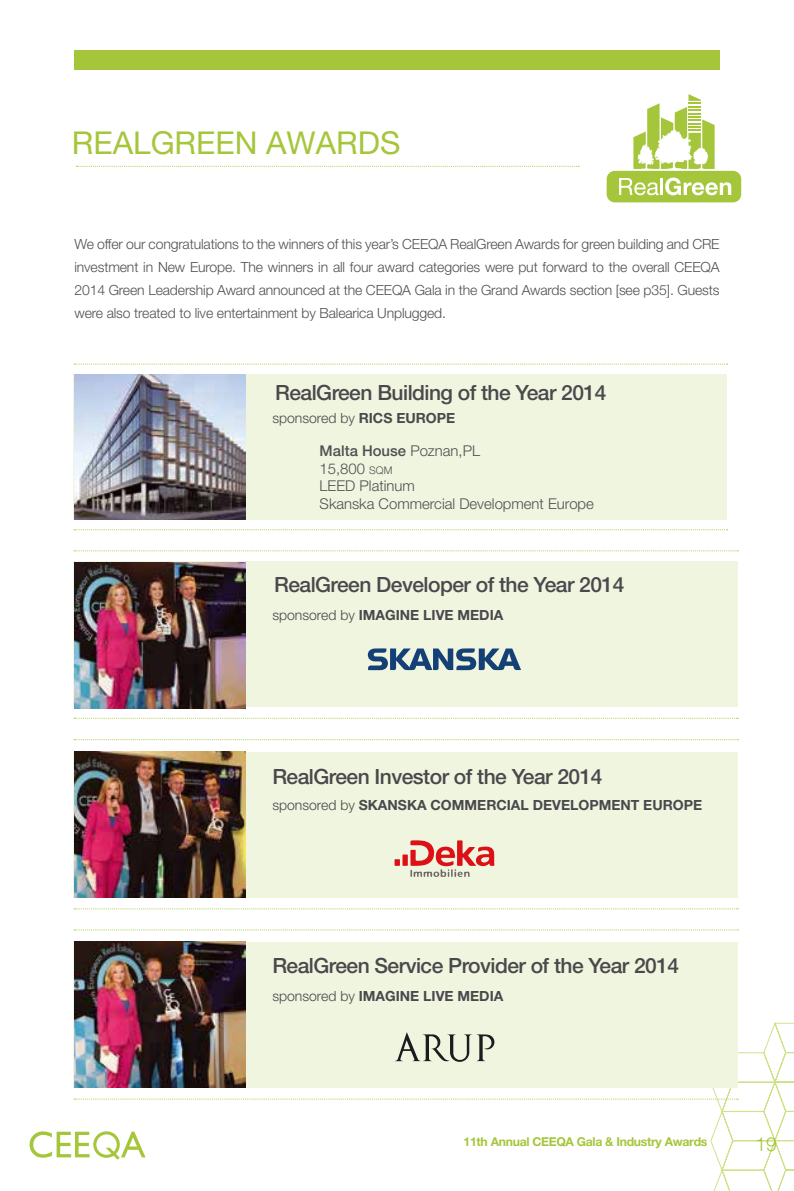
<style>
.page{position:relative;width:794px;height:1191px;background:#fff}
.page>*{position:absolute;margin:0;border:0;box-sizing:border-box;transform-origin:0 0}
.t1{font:31.5px "Helvetica Neue LT Pro";color:#a5c63b}
.t2{font:500 21px "Helvetica Neue LT Pro";letter-spacing:-.025em;color:#4a484c}
.t3{font:300 19.25px "Helvetica Neue LT Pro";color:#a5c63b}
.t4{font:300 14.88px/17.8px "Helvetica Neue LT Pro";color:#504f53}
.t5{font:300 14px/22.8px "Helvetica Neue LT Pro";letter-spacing:-.01em;color:#504f53;text-align:justify}
.t6{font:700 14px "Helvetica Neue LT Pro";color:#4a484c}
.t7{font:300 14px "Helvetica Neue LT Pro";color:#4a484c}
.t8{font:700 12.25px "Helvetica Neue LT Pro";letter-spacing:-.025em;color:#a5c63b}
.s1{font-weight:700}
.s2{font-weight:500}
.s3{font-size:10.5px}
.s4{font-weight:300}
</style>
<div class="page">
<div style="left:74px;top:374px;width:653px;height:146px;background:#eff5de"></div>
<div style="left:74px;top:561px;width:663px;height:145px;background:#eff5de"></div>
<div style="left:74px;top:751px;width:663px;height:146px;background:#eff5de"></div>
<div style="left:74px;top:942px;width:663px;height:145px;background:#eff5de"></div>
<svg style="left:74px;top:364px;width:653px;height:1px"></svg>
<svg style="left:74px;top:550px;width:664px;height:1px"></svg>
<svg style="left:74px;top:739px;width:664px;height:1px"></svg>
<svg style="left:74px;top:929px;width:664px;height:1px"></svg>
<svg style="left:74px;top:529px;width:653px;height:1px"></svg>
<svg style="left:74px;top:718px;width:664px;height:1px"></svg>
<svg style="left:74px;top:908px;width:664px;height:1px"></svg>
<div style="left:74px;top:50px;width:645px;height:19px;background:#a5c63b"></div>
<svg style="left:76px;top:166px;width:503px;height:1px"></svg>
<img style="left:75px;top:374px;width:171px;height:146px">
<svg style="left:368px;top:648px;width:153px;height:22px"></svg>
<svg style="left:606px;top:94px;width:135px;height:108px"></svg>
<svg style="left:30px;top:1021px;width:764px;height:170px"></svg>
<svg style="left:394px;top:840px;width:100px;height:37px"></svg>
<img style="left:75px;top:563px;width:171px;height:145px">
<img style="left:75px;top:751px;width:171px;height:146px">
<img style="left:75px;top:942px;width:171px;height:145px">
<h1 class="t1" style="left:72px;top:124px;width:330px">REALGR EEN AWAR DS</h1>
<p class="t5" style="left:74px;top:233px;width:646px">We offer our congratulations to the winners of this year’s CEEQA RealGreen Awards for green building and CRE investment in New Europe. The winners in all four award categories were put forward to the overall CEEQA 2014 Green Leadership Award announced at the CEEQA Gala in the Grand Awards section [see p35]. Guests were also treated to live entertainment by Balearica Unplugged.</p>
<h2 class="t2" style="left:275px;top:380px;width:333px">RealGreen Building of the Year 2014</h2>
<p class="t7" style="left:272px;top:409px;width:184px">sponsored by <span class="s1">RICS EUROPE</span></p>
<p class="t4" style="left:320px;top:441px;width:276px"><span class="s2">Malta House</span> Poznan,PL<br>15,800 <span class="s3">SQM<br></span>LEED Platinum<br>Skanska Commercial Development Europe</p>
<h2 class="t2" style="left:274px;top:572px;width:352px">RealGreen Developer of the Year 2014</h2>
<p class="t6" style="left:272px;top:606px;width:232px"><span class="s4">sponsored by</span> IMAGINE LIVE MEDIA</p>
<h2 class="t2" style="left:272px;top:764px;width:332px">RealGreen Investor of the Year 2014</h2>
<p class="t6" style="left:272px;top:797px;width:431px"><span class="s4">sponsored by</span> SKANSKA COMMERCIAL DEVELOPMENT EUROPE</p>
<h2 class="t2" style="left:272px;top:953px;width:408px">RealGreen Service Provider of the Year 2014</h2>
<p class="t6" style="left:272px;top:987px;width:232px"><span class="s4">sponsored by</span> IMAGINE LIVE MEDIA</p>
<p class="t8" style="left:463px;top:1134px;width:245px">11th Annual CEEQA Gala &amp; Industry Awards</p>
<h3 class="t3" style="left:755px;top:1132px;width:23px">19</h3>
</div>
